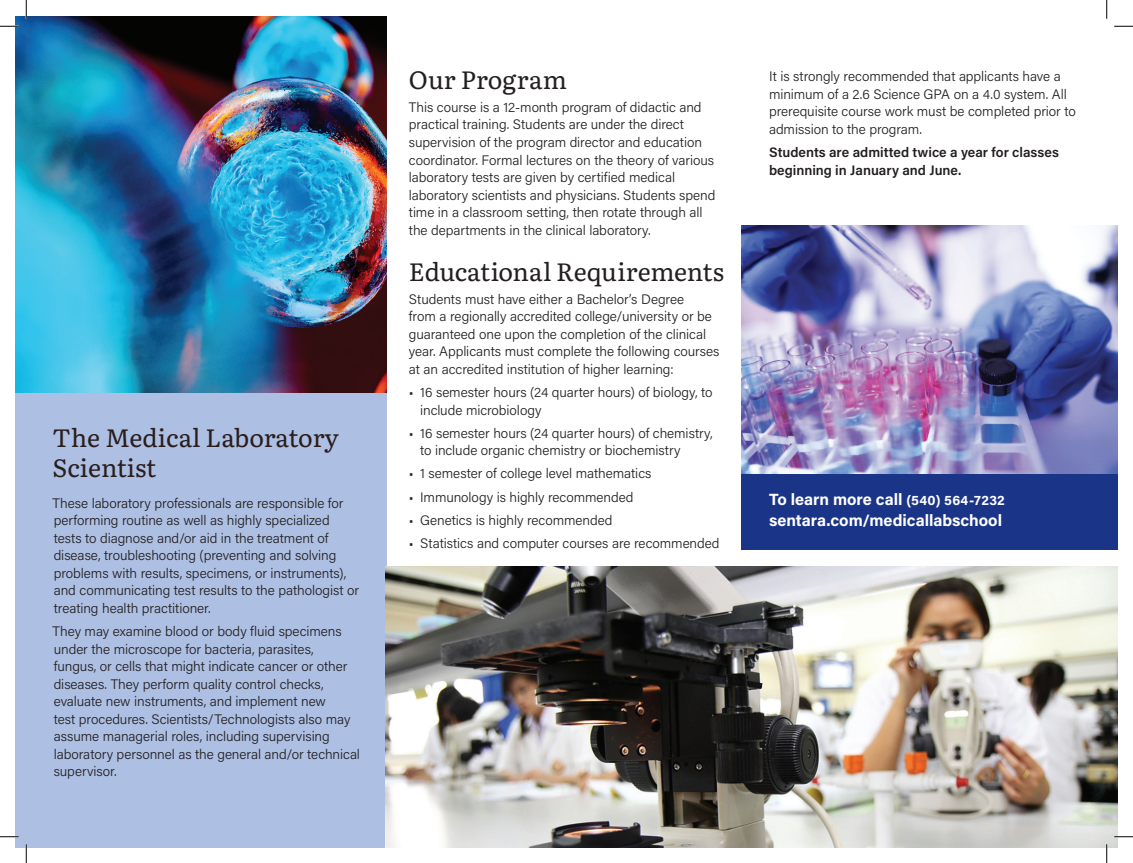
<style>
.page{position:relative;width:1133px;height:863px;background:#fff}
.page>*{position:absolute;margin:0;border:0;box-sizing:border-box;transform-origin:0 0}
.t1{font:25px "Literata";color:#231f20}
.t2{font:25px/30.6px "Literata";color:#2a1d1d}
.t3{font:700 16.25px/21.2px "Acumin Pro";color:#fff}
.t4{font:300 13.75px/17.5px "Acumin Pro";letter-spacing:-.005em;color:#231f20}
.t5{font:600 13.75px/17.5px "Acumin Pro";color:#231f20}
.s1{font-size:13.75px}
</style>
<div class="page">
<div style="left:15px;top:391px;width:371px;height:457px;background:#adbfe2"></div>
<div style="left:741px;top:472px;width:377px;height:77px;background:#1a3588"></div>
<img style="left:386px;top:566px;width:732px;height:282px">
<img style="left:15px;top:17px;width:371px;height:376px">
<img style="left:741px;top:225px;width:377px;height:249px">
<svg style="left:0;top:25px;width:19px;height:2px"></svg>
<svg style="left:1114px;top:25px;width:18px;height:2px"></svg>
<svg style="left:0;top:836px;width:19px;height:1px"></svg>
<svg style="left:1114px;top:835px;width:18px;height:2px"></svg>
<svg style="left:25px;top:0;width:2px;height:19px"></svg>
<svg style="left:25px;top:844px;width:2px;height:18px"></svg>
<svg style="left:1106px;top:0;width:1px;height:19px"></svg>
<svg style="left:1105px;top:844px;width:2px;height:18px"></svg>
<h1 class="t2" style="left:52px;top:420px;width:288px">The Medical Laboratory<br>Scientist</h1>
<p class="t4" style="left:52px;top:493px;width:308px">These laboratory professionals are responsible for performing routine as well as highly specialized tests to diagnose and/or aid in the treatment of disease, troubleshooting (preventing and solving problems with results, specimens, or instruments), and communicating test results to the pathologist or treating health practitioner.</p>
<p class="t4" style="left:52px;top:622px;width:309px">They may examine blood or body fluid specimens under the microscope for bacteria, parasites,<br>fungus, or cells that might indicate cancer or other diseases. They perform quality control checks, evaluate new instruments, and implement new<br>test procedures. Scientists/Technologists also may assume managerial roles, including supervising laboratory personnel as the general and/or technical supervisor.</p>
<h1 class="t1" style="left:409px;top:60px;width:160px">Our Program</h1>
<p class="t4" style="left:409px;top:98px;width:308px">This course is a 12-month program of didactic and practical training. Students are under the direct supervision of the program director and education coordinator. Formal lectures on the theory of various laboratory tests are given by certified medical laboratory scientists and physicians. Students spend time in a classroom setting, then rotate through all the departments in the clinical laboratory.</p>
<h1 class="t1" style="left:409px;top:252px;width:317px">Educational Requirements</h1>
<p class="t4" style="left:409px;top:290px;width:312px">Students must have either a Bachelor’s Degree<br>from a regionally accredited college/university or be guaranteed one upon the completion of the clinical year. Applicants must complete the following courses at an accredited institution of higher learning:</p>
<p class="t4" style="left:420px;top:383px;width:294px;text-indent:-11px">• 16 semester hours (24 quarter hours) of biology, to include microbiology</p>
<p class="t4" style="left:420px;top:423px;width:294px;text-indent:-11px">• 16 semester hours (24 quarter hours) of chemistry, to include organic chemistry or biochemistry</p>
<p class="t4" style="left:409px;top:464px;width:244px">• 1 semester of college level mathematics</p>
<p class="t4" style="left:409px;top:487px;width:226px">• Immunology is highly recommended</p>
<p class="t4" style="left:409px;top:510px;width:205px">• Genetics is highly recommended</p>
<p class="t4" style="left:409px;top:533px;width:312px">• Statistics and computer courses are recommended</p>
<p class="t4" style="left:769px;top:67px;width:308px">It is strongly recommended that applicants have a minimum of a 2.6 Science GPA on a 4.0 system. All prerequisite course work must be completed prior to admission to the program.</p>
<p class="t5" style="left:769px;top:143px;width:291px">Students are admitted twice a year for classes beginning in January and June.</p>
<p class="t3" style="left:769px;top:488px;width:237px">To learn more call <span class="s1">(540) 564-7232 </span>sentara.com/medicallabschool</p>
</div>
